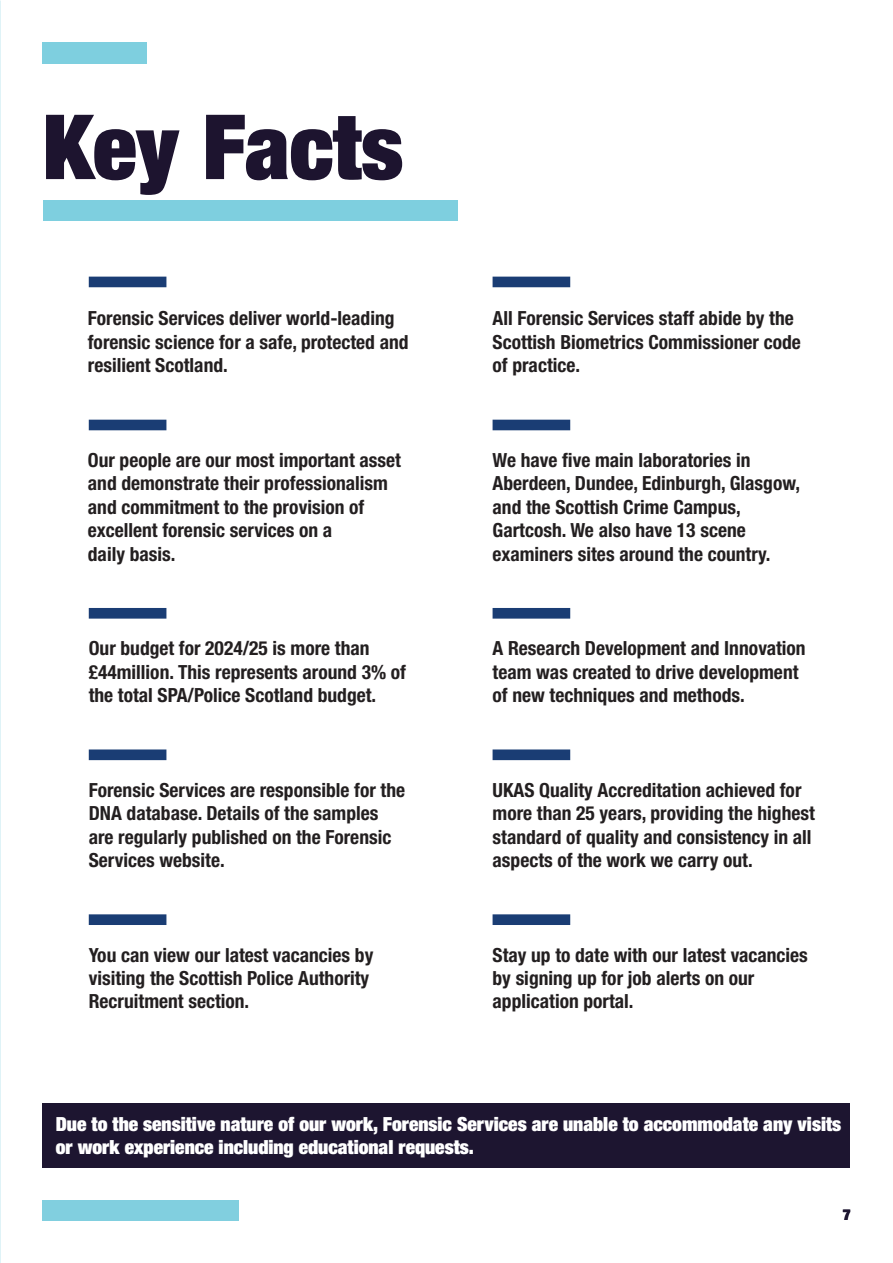
<style>
.page{position:relative;width:893px;height:1263px;background:#fff}
.page>*{position:absolute;margin:0;border:0;box-sizing:border-box;transform-origin:0 0}
.Main_Head{font:900 condensed 90px "Helvetica Neue LT Pro";letter-spacing:-.005em;color:#1d142f}
.priorities{font:700 condensed 19.5px/23.4px "Helvetica Neue LT Pro";color:#231f20}
.Body_Bold{font:900 condensed 19.5px/23.4px "Helvetica Neue LT Pro";color:#fff}
.Page_Head{font:900 condensed 15px "Helvetica Neue LT Pro";color:#1d1530}
</style>
<div class="page">
<div style="left:43px;top:43px;width:104px;height:21px;background:#7ecfdf"></div>
<div style="left:44px;top:200px;width:414px;height:20px;background:#7ecfdf"></div>
<div style="left:43px;top:1104px;width:807px;height:64px;background:#1d1530"></div>
<div style="left:42px;top:1200px;width:197px;height:20px;background:#81cfdf"></div>
<div style="left:89px;top:277px;width:77px;height:10px;background:#1a3d74"></div>
<div style="left:89px;top:420px;width:77px;height:10px;background:#1a3d74"></div>
<div style="left:89px;top:608px;width:77px;height:11px;background:#1a3d74"></div>
<div style="left:89px;top:749px;width:77px;height:11px;background:#1a3d74"></div>
<div style="left:89px;top:914px;width:77px;height:11px;background:#1a3d74"></div>
<div style="left:493px;top:277px;width:77px;height:10px;background:#1a3d74"></div>
<div style="left:493px;top:420px;width:77px;height:10px;background:#1a3d74"></div>
<div style="left:493px;top:608px;width:77px;height:11px;background:#1a3d74"></div>
<div style="left:493px;top:749px;width:77px;height:11px;background:#1a3d74"></div>
<div style="left:493px;top:914px;width:77px;height:11px;background:#1a3d74"></div>
<p class="Main_Head" style="left:43px;top:89px;width:362px">Key Facts</p>
<p class="priorities" style="left:88px;top:306px;width:322px">Forensic Services deliver world-leading forensic science for a safe, protected and resilient Scotland.</p>
<p class="priorities" style="left:88px;top:448px;width:315px">Our people are our most important asset and demonstrate their professionalism and commitment to the provision of excellent forensic services on a<br>daily basis.</p>
<p class="priorities" style="left:89px;top:636px;width:319px">Our budget for 2024/25 is more than £44million. This represents around 3% of the total SPA/Police Scotland budget.</p>
<p class="priorities" style="left:89px;top:778px;width:318px">Forensic Services are responsible for the DNA database. Details of the samples are regularly published on the Forensic Services website.</p>
<p class="priorities" style="left:89px;top:943px;width:286px">You can view our latest vacancies by visiting the Scottish Police Authority<br>Recruitment section.</p>
<p class="priorities" style="left:493px;top:306px;width:310px">All Forensic Services staff abide by the<br>Scottish Biometrics Commissioner code of practice.</p>
<p class="priorities" style="left:493px;top:448px;width:309px">We have five main laboratories in Aberdeen, Dundee, Edinburgh, Glasgow, and the Scottish Crime Campus, Gartcosh. We also have 13 scene examiners sites around the country.</p>
<p class="priorities" style="left:493px;top:636px;width:315px">A Research Development and Innovation team was created to drive development of new techniques and methods.</p>
<p class="priorities" style="left:493px;top:778px;width:324px">UKAS Quality Accreditation achieved for more than 25 years, providing the highest standard of quality and consistency in all aspects of the work we carry out.</p>
<p class="priorities" style="left:493px;top:943px;width:317px">Stay up to date with our latest vacancies by signing up for job alerts on our application portal.</p>
<p class="Body_Bold" style="left:56px;top:1112px;width:787px">Due to the sensitive nature of our work, Forensic Services are unable to accommodate any visits or work experience including educational requests.</p>
<p class="Page_Head" style="left:843px;top:1205px;width:9px">7</p>
</div>
